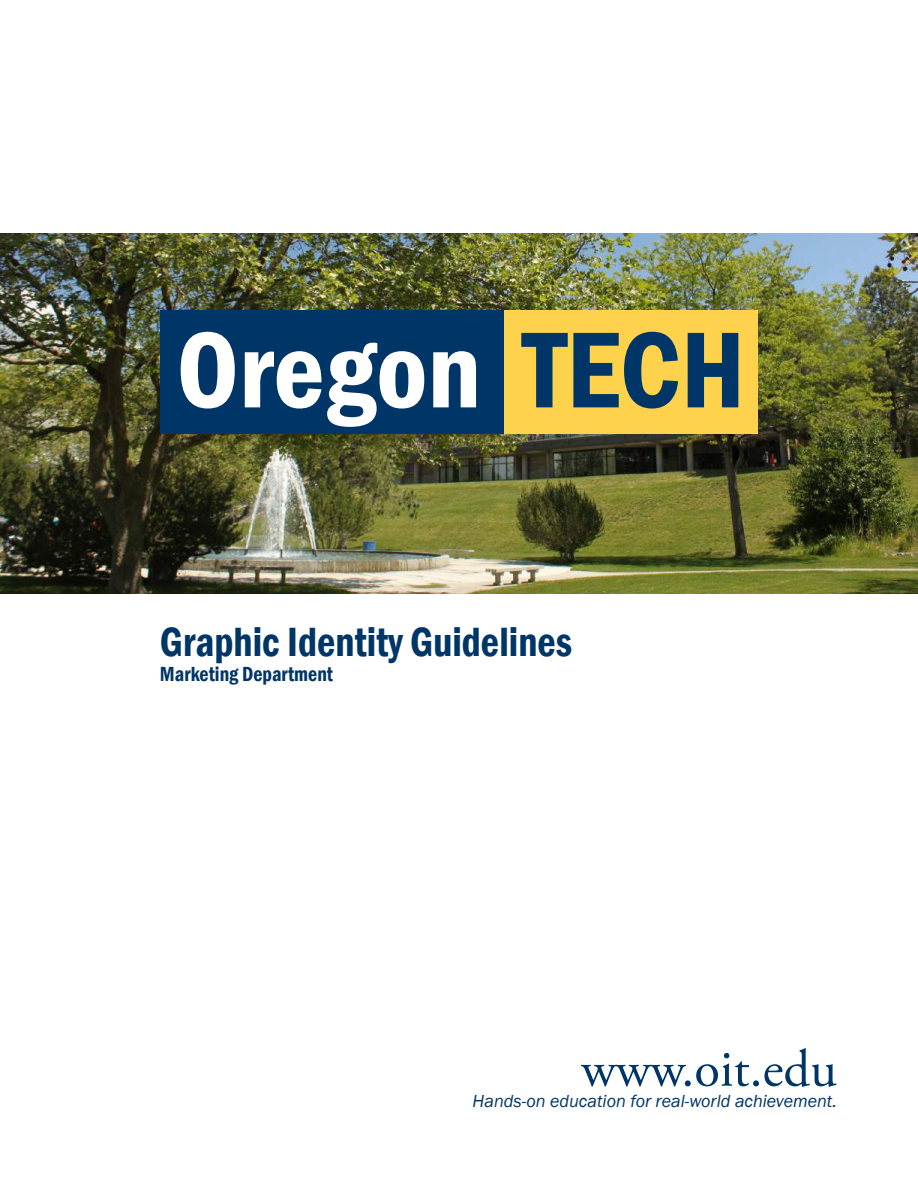
<style>
.page{position:relative;width:918px;height:1188px;background:#fff}
.page>*{position:absolute;margin:0;border:0;box-sizing:border-box;transform-origin:0 0}
.t1{font:52.5px "Adobe Garamond Pro";color:#003667}
.t2{font:600 condensed 42px "Franklin Gothic";color:#003667;scale:.95 1}
.t3{font:600 condensed 21px "Franklin Gothic";color:#003667;scale:.95 1}
.t4{font:italic 18px "Franklin Gothic";color:#003667}
</style>
<div class="page">
<img style="left:0;top:233px;width:918px;height:361px">
<div style="left:160px;top:310px;width:344px;height:124px;background:#003667"></div>
<div style="left:504px;top:310px;width:254px;height:124px;background:#fed24c"></div>
<svg style="left:181px;top:332px;width:54px;height:77px"></svg>
<svg style="left:245px;top:351px;width:76px;height:58px"></svg>
<svg style="left:327px;top:343px;width:97px;height:84px"></svg>
<svg style="left:433px;top:351px;width:43px;height:56px"></svg>
<svg style="left:521px;top:332px;width:157px;height:77px"></svg>
<svg style="left:688px;top:333px;width:50px;height:74px"></svg>
<h2 class="t2" style="left:160px;top:614px;width:435px">Graphic Identity Guidelines</h2>
<p class="t3" style="left:160px;top:660px;width:184px">Marketing Department</p>
<h1 class="t1" style="left:581px;top:1038px;width:257px">www.oit.edu</h1>
<p class="t4" style="left:473px;top:1090px;width:366px">Hands-on education for real-world achievement.</p>
</div>
